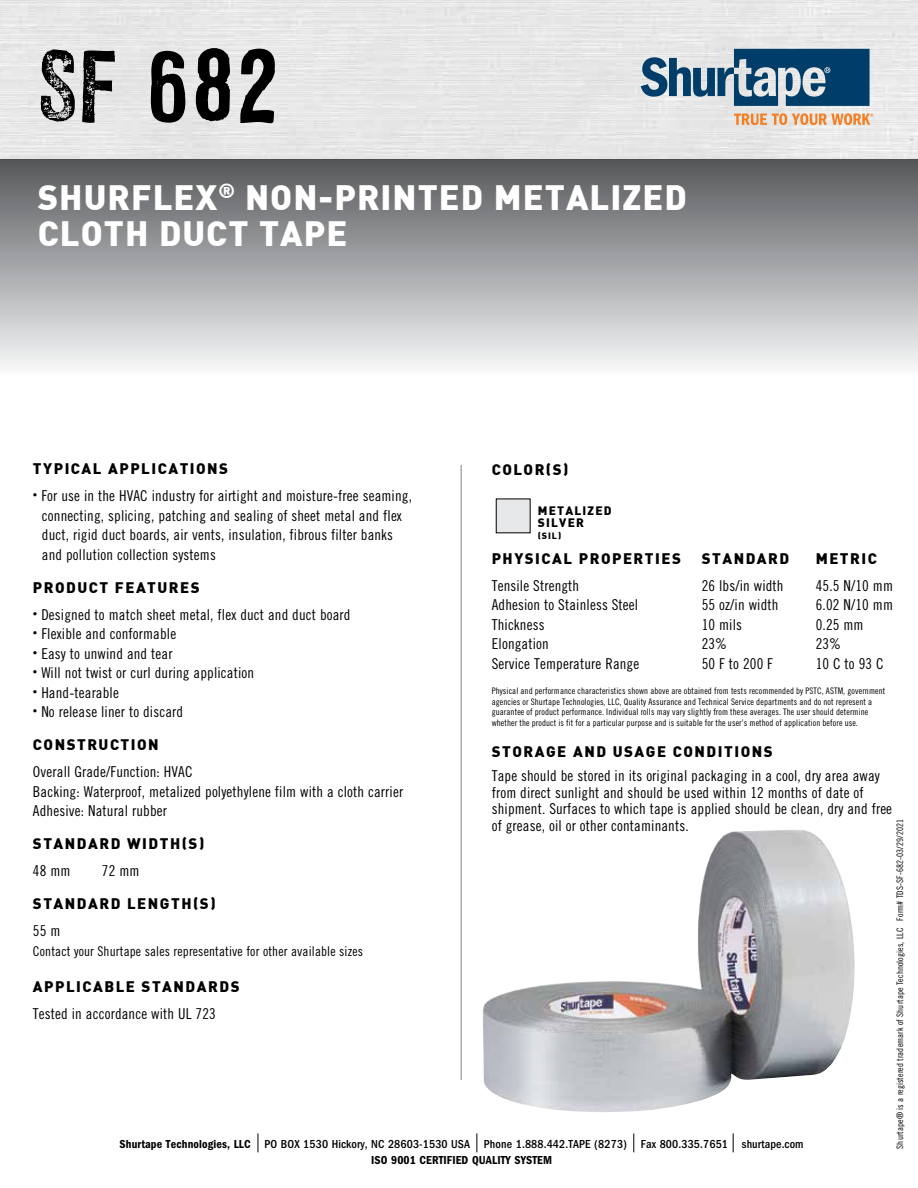
<style>
.page{position:relative;width:918px;height:1188px;background:#fff}
.page>*{position:absolute;margin:0;border:0;box-sizing:border-box;transform-origin:0 0}
.t1{font:93px "LL Rubber Grotesquecleaned";color:#000}
.t2{font:900 34.5px/36px "DIN";letter-spacing:.03em;color:#fff}
.t3{font:15px/19.5px "Trade Gothic Cond Eighteen";letter-spacing:.01em;color:#000}
.t4{font:900 15px "DIN";letter-spacing:.1em;color:#000}
.t5{font:13.5px "Trade Gothic Cond Eighteen";letter-spacing:.01em;color:#000}
.t6{font:500 condensed 12px/16.5px "Franklin Gothic";letter-spacing:.01em;color:#000;text-align:center}
.t7{font:900 12px/12px "DIN";letter-spacing:.1em;color:#000}
.t8{font:9px/10.5px "Trade Gothic Cond Eighteen";letter-spacing:.01em;color:#000}
.t9{font:900 9px "DIN";color:#000}
.s1{font-weight:600}
</style>
<div class="page">
<img style="left:0;top:0;width:918px;height:160px">
<div style="left:0;top:160px;width:918px;height:283px;background:linear-gradient(to bottom,#5c5f62,#fff)"></div>
<hr style="left:461px;top:465px;width:1px;height:615px;background:#8c8f90">
<div style="left:496px;top:499px;width:34px;height:34px;background:#e6e7e8"></div>
<svg style="left:641px;top:49px;width:229px;height:57px;background:#5d829b"></svg>
<svg style="left:734px;top:113px;width:139px;height:12px;background:#edb68b"></svg>
<svg style="left:476px;top:1133px;width:1px;height:19px"></svg>
<svg style="left:258px;top:1133px;width:1px;height:19px"></svg>
<svg style="left:633px;top:1133px;width:1px;height:19px"></svg>
<svg style="left:733px;top:1133px;width:1px;height:19px"></svg>
<img style="left:483px;top:830px;width:372px;height:282px">
<h1 class="t1" style="left:38px;top:31px;width:247px">SF 682</h1>
<h2 class="t2" style="left:38px;top:177px;width:651px">SHURFLEX<sup>®</sup> NON-PRINTED METALIZED<br>CLOTH DUCT TAPE</h2>
<p class="t4" style="left:492px;top:459px;width:78px">COLOR(S)</p>
<p class="t4" style="left:33px;top:459px;width:197px">TYPICAL APPLICATIONS</p>
<p class="t3" style="left:42px;top:486px;width:372px;text-indent:-9px"><sup>•</sup> For use in the HVAC industry for airtight and moisture-free seaming, connecting, splicing, patching and sealing of sheet metal and flex duct, rigid duct boards, air vents, insulation, fibrous filter banks and pollution collection systems</p>
<p class="t4" style="left:33px;top:578px;width:168px">PRODUCT FEATURES</p>
<p class="t3" style="left:33px;top:605px;width:319px"><sup>•</sup> Designed to match sheet metal, flex duct and duct board</p>
<p class="t3" style="left:33px;top:624px;width:145px"><sup>•</sup> Flexible and conformable</p>
<p class="t3" style="left:33px;top:644px;width:141px"><sup>•</sup> Easy to unwind and tear</p>
<p class="t3" style="left:33px;top:663px;width:223px"><sup>•</sup> Will not twist or curl during application</p>
<p class="t3" style="left:33px;top:683px;width:87px"><sup>•</sup> Hand-tearable</p>
<p class="t3" style="left:33px;top:702px;width:152px"><sup>•</sup> No release liner to discard</p>
<p class="t4" style="left:33px;top:735px;width:127px">CONSTRUCTION</p>
<p class="t3" style="left:33px;top:762px;width:372px">Overall Grade/Function: HVAC<br>Backing: Waterproof, metalized polyethylene film with a cloth carrier<br>Adhesive: Natural rubber</p>
<p class="t4" style="left:33px;top:834px;width:173px">STANDARD WIDTH(S)</p>
<p class="t3" style="left:33px;top:861px;width:39px">48 mm</p>
<p class="t3" style="left:102px;top:861px;width:39px">72 mm</p>
<p class="t4" style="left:33px;top:894px;width:184px">STANDARD LENGTH(S)</p>
<p class="t3" style="left:33px;top:921px;width:29px">55 m</p>
<p class="t5" style="left:33px;top:943px;width:332px">Contact your Shurtape sales representative for other available sizes</p>
<p class="t4" style="left:33px;top:977px;width:208px">APPLICABLE STANDARDS</p>
<p class="t3" style="left:33px;top:1004px;width:184px">Tested in accordance with UL 723</p>
<p class="t7" style="left:538px;top:504px;width:75px">METALIZED<br>SILVER</p>
<p class="t9" style="left:538px;top:530px;width:25px">(SIL)</p>
<p class="t4" style="left:492px;top:548px;width:191px">PHYSICAL PROPERTIES</p>
<p class="t4" style="left:702px;top:548px;width:89px">STANDARD</p>
<p class="t4" style="left:816px;top:548px;width:63px">METRIC</p>
<p class="t3" style="left:492px;top:575px;width:89px">Tensile Strength</p>
<p class="t3" style="left:702px;top:575px;width:83px">26 lbs/in width</p>
<p class="t3" style="left:816px;top:575px;width:79px">45.5 N/10 mm</p>
<p class="t3" style="left:492px;top:595px;width:148px">Adhesion to Stainless Steel</p>
<p class="t3" style="left:702px;top:595px;width:78px">55 oz/in width</p>
<p class="t3" style="left:816px;top:595px;width:79px">6.02 N/10 mm</p>
<p class="t3" style="left:492px;top:614px;width:54px">Thickness</p>
<p class="t3" style="left:702px;top:614px;width:42px">10 mils</p>
<p class="t3" style="left:816px;top:614px;width:49px">0.25 mm</p>
<p class="t3" style="left:492px;top:634px;width:59px">Elongation</p>
<p class="t3" style="left:702px;top:634px;width:27px">23%</p>
<p class="t3" style="left:816px;top:634px;width:27px">23%</p>
<p class="t3" style="left:492px;top:653px;width:149px">Service Temperature Range</p>
<p class="t3" style="left:702px;top:653px;width:73px">50 F to 200 F</p>
<p class="t3" style="left:816px;top:653px;width:69px">10 C to 93 C</p>
<p class="t8" style="left:492px;top:686px;width:395px">Physical and performance characteristics shown above are obtained from tests recommended by PSTC, ASTM, government agencies or Shurtape Technologies, LLC, Quality Assurance and Technical Service departments and do not represent a guarantee of product performance. Individual rolls may vary slightly from these averages. The user should determine whether the product is fit for a particular purpose and is suitable for the user’s method of application before use.</p>
<p class="t4" style="left:492px;top:742px;width:282px">STORAGE AND USAGE CONDITIONS</p>
<p class="t3" style="left:492px;top:767px;width:402px;line-height:16.5px">Tape should be stored in its original packaging in a cool, dry area away from direct sunlight and should be used within 12 months of date of shipment. Surfaces to which tape is applied should be clean, dry and free of grease, oil or other contaminants.</p>
<p class="t8" style="left:895px;top:1149px;width:331px;rotate:-90deg">Shurtape® is a registered trademark of Shurtape Technologies, LLC Form# TDS-SF-682-03/29/2021</p>
<p class="t6" style="left:120px;top:1135px;width:686px"><span class="s1">Shurtape Technologies, LLC</span> PO BOX 1530 Hickory, NC 28603-1530 USA Phone 1.888.442.TAPE (8273) Fax 800.335.7651 shurtape.com<br><span class="s1">ISO 9001 CERTIFIED QUALITY SYSTEM</span></p>
</div>
